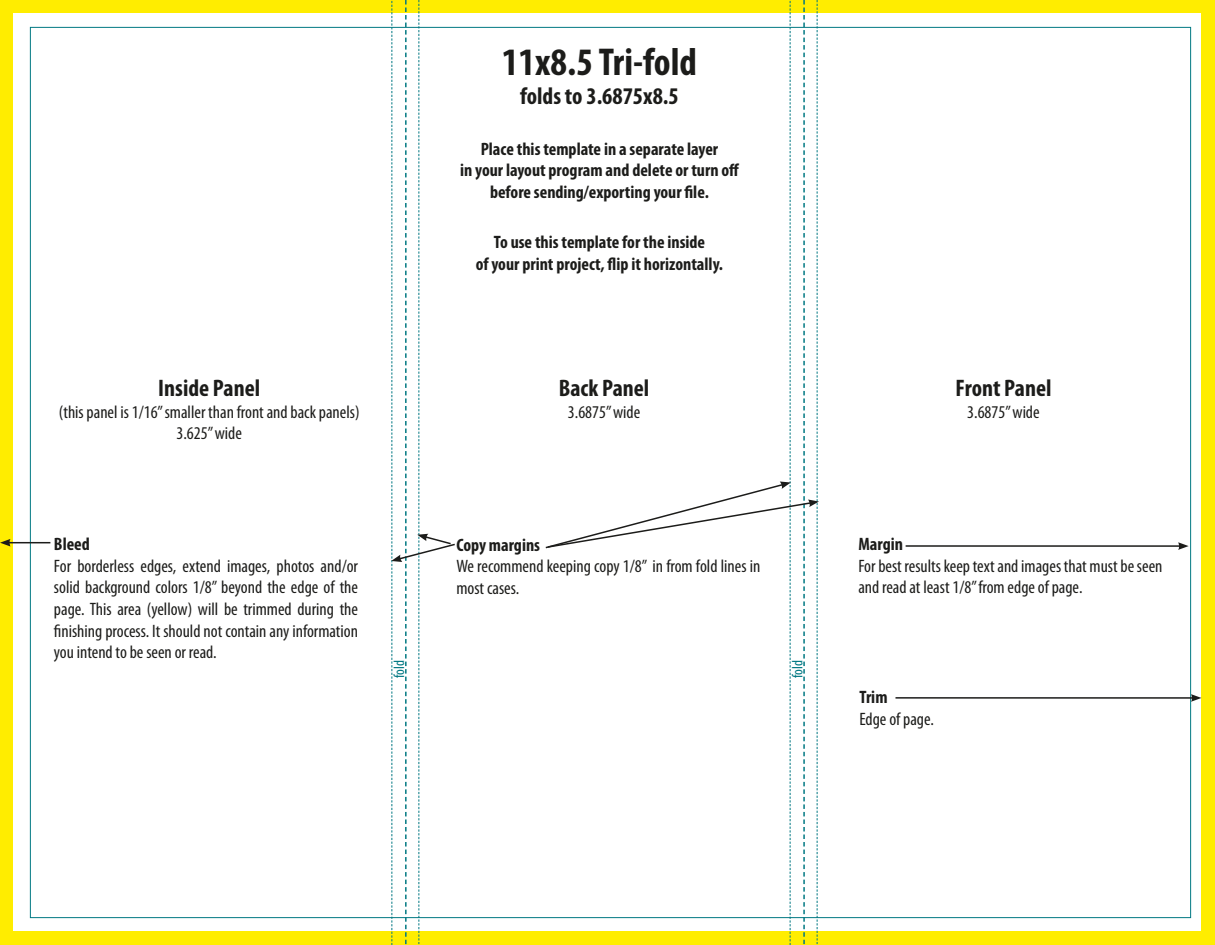
<style>
.page{position:relative;width:1215px;height:945px;background:#ffed00}
.page>*{position:absolute;margin:0;border:0;box-sizing:border-box;transform-origin:0 0}
.t1{font:700 condensed 39px "Myriad Pro";color:#1c1c1a}
.t2{font:700 condensed 24px "Myriad Pro";color:#1c1c1a}
.t3{font:condensed 18px/21.6px "Myriad Pro";color:#1c1c1a}
.t4{font:700 condensed 18px/21.6px "Myriad Pro";color:#1c1c1a;text-align:center}
.t5{font:condensed 15px "Myriad Pro";color:#007882}
</style>
<div class="page">
<div style="left:14px;top:14px;width:1188px;height:918px;background:#fff"></div>
<hr style="left:8px;top:542px;width:42px;height:1px;background:#1c1c1a">
<svg style="left:0;top:539px;width:11px;height:8px"></svg>
<hr style="left:906px;top:545px;width:274px;height:2px;background:#1c1c1a">
<svg style="left:1178px;top:542px;width:11px;height:8px"></svg>
<svg style="left:391px;top:0;width:66px;height:945px"></svg>
<svg style="left:544px;top:0;width:275px;height:945px"></svg>
<hr style="left:895px;top:697px;width:298px;height:2px;background:#1c1c1a">
<svg style="left:1191px;top:694px;width:10px;height:8px"></svg>
<h1 class="t1" style="left:502px;top:38px;width:197px">11x8.5 Tri-fold</h1>
<h2 class="t2" style="left:520px;top:81px;width:160px">folds to 3.6875x8.5</h2>
<p class="t4" style="left:460px;top:137px;width:281px">Place this template in a separate layer<br>in your layout program and delete or turn off before sending/exporting your file.</p>
<p class="t4" style="left:476px;top:231px;width:249px">To use this template for the inside<br>of your print project, flip it horizontally.</p>
<h2 class="t2" style="left:158px;top:373px;width:103px">Inside Panel</h2>
<p class="t3" style="left:59px;top:401px;width:302px;text-align:center">(this panel is 1/16” smaller than front and back panels)<br>3.625” wide</p>
<h2 class="t2" style="left:559px;top:373px;width:92px">Back Panel</h2>
<p class="t3" style="left:568px;top:401px;width:74px">3.6875” wide</p>
<p class="t4" style="left:54px;top:533px;width:37px">Bleed</p>
<p class="t3" style="left:54px;top:555px;width:306px;text-align:justify">For borderless edges, extend images, photos and/or solid background colors 1/8” beyond the edge of the page. This area (yellow) will be trimmed during the finishing process. It should not contain any information you intend to be seen or read.</p>
<p class="t4" style="left:456px;top:534px;width:85px">Copy margins</p>
<p class="t3" style="left:456px;top:555px;width:306px">We recommend keeping copy 1/8” in from fold lines in most cases.</p>
<p class="t5" style="left:390px;top:678px;width:19px;rotate:-90deg">fold</p>
<p class="t5" style="left:788px;top:678px;width:19px;rotate:-90deg">fold</p>
<h2 class="t2" style="left:956px;top:373px;width:97px">Front Panel</h2>
<p class="t3" style="left:967px;top:401px;width:74px">3.6875” wide</p>
<p class="t4" style="left:858px;top:533px;width:46px">Margin</p>
<p class="t3" style="left:858px;top:555px;width:306px">For best results keep text and images that must be seen and read at least 1/8” from edge of page.</p>
<p class="t4" style="left:859px;top:686px;width:30px">Trim</p>
<p class="t3" style="left:859px;top:708px;width:76px">Edge of page.</p>
</div>
